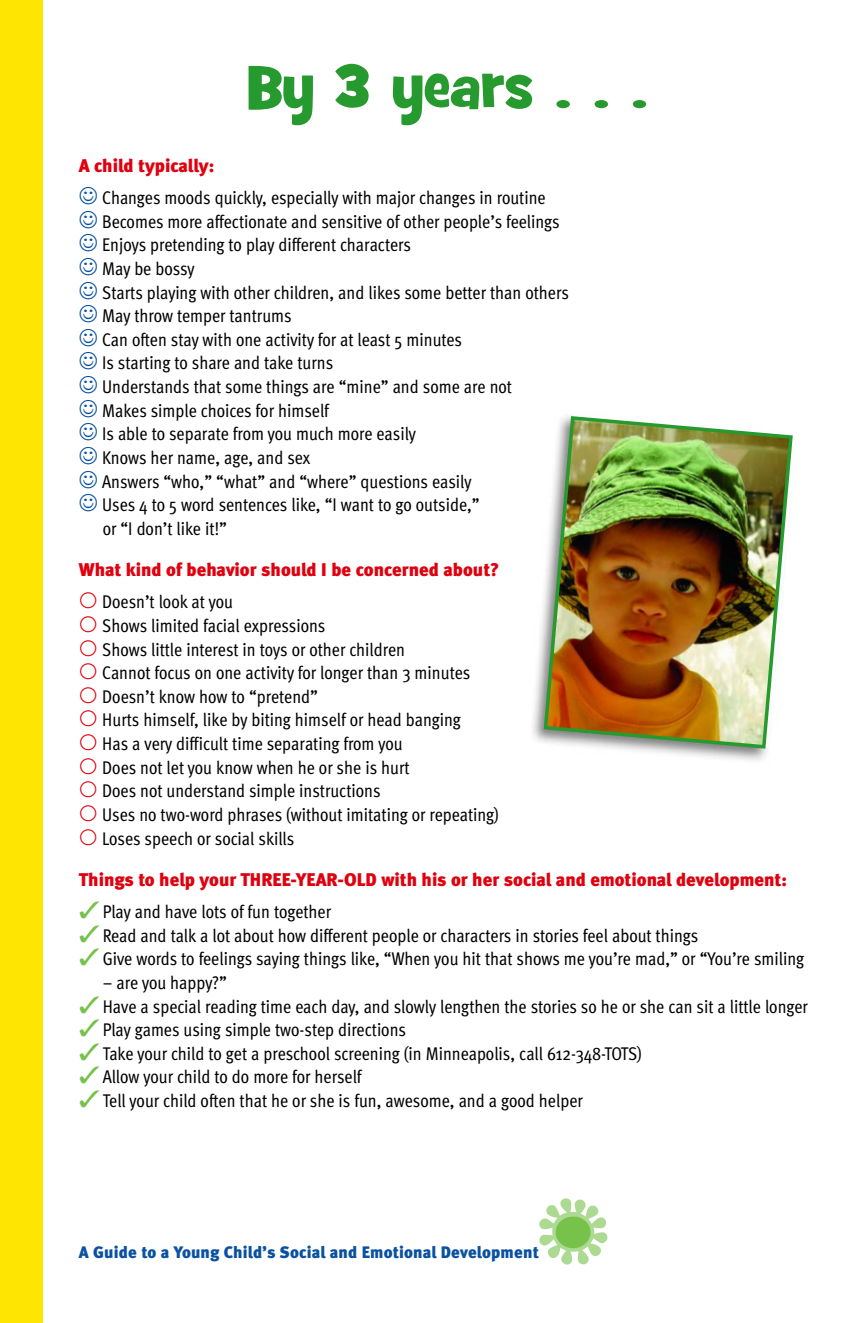
<style>
.page{position:relative;width:851px;height:1323px;background:#fff}
.page>*{position:absolute;margin:0;border:0;box-sizing:border-box;transform-origin:0 0}
.t1{font:57.75px "Grilled Cheese BTN";color:#279a2f}
.t2{font:18.38px "Meta Cond";color:#000}
.t3{font:900 18.38px "Meta";color:#e0000f}
.t4{font:900 16.62px "Meta";letter-spacing:.01em;color:#0a51a1}
.s1{color:#0a51a1}
.s2{font-family:"European Pi Three";font-size:22.75px;color:#e0000f}
.s3{color:#76c24a}
</style>
<div class="page">
<div style="left:0;top:0;width:42px;height:1323px;background:#ffe602"></div>
<img style="left:533px;top:633px;width:234px;height:128px">
<img style="left:541px;top:415px;width:252px;height:336px">
<svg style="left:555px;top:1216px;width:36px;height:33px"></svg>
<h1 class="t1" style="left:247px;top:56px;width:402px">By 3 years . . .</h1>
<p class="t3" style="left:79px;top:157px;width:137px">A child typically:</p>
<p class="t2" style="left:79px;top:191px;width:468px"><span class="s1">☺</span> Changes moods quickly, especially with major changes in routine</p>
<p class="t2" style="left:79px;top:215px;width:482px"><span class="s1">☺</span> Becomes more affectionate and sensitive of other people’s feelings</p>
<p class="t2" style="left:79px;top:238px;width:334px"><span class="s1">☺</span> Enjoys pretending to play different characters</p>
<p class="t2" style="left:79px;top:262px;width:117px"><span class="s1">☺</span> May be bossy</p>
<p class="t2" style="left:79px;top:286px;width:491px"><span class="s1">☺</span> Starts playing with other children, and likes some better than others</p>
<p class="t2" style="left:79px;top:309px;width:214px"><span class="s1">☺</span> May throw temper tantrums</p>
<p class="t2" style="left:79px;top:333px;width:385px"><span class="s1">☺</span> Can often stay with one activity for at least 5 minutes</p>
<p class="t2" style="left:79px;top:356px;width:256px"><span class="s1">☺</span> Is starting to share and take turns</p>
<p class="t2" style="left:79px;top:380px;width:435px"><span class="s1">☺</span> Understands that some things are “mine” and some are not</p>
<p class="t2" style="left:79px;top:404px;width:252px"><span class="s1">☺</span> Makes simple choices for himself</p>
<p class="t2" style="left:79px;top:427px;width:338px"><span class="s1">☺</span> Is able to separate from you much more easily</p>
<p class="t2" style="left:79px;top:451px;width:233px"><span class="s1">☺</span> Knows her name, age, and sex</p>
<p class="t2" style="left:79px;top:475px;width:394px"><span class="s1">☺</span> Answers “who,” “what” and “where” questions easily</p>
<p class="t2" style="left:79px;top:498px;width:402px"><span class="s1">☺</span> Uses 4 to 5 word sentences like, “I want to go outside,”</p>
<p class="t2" style="left:103px;top:522px;width:126px">or “I don’t like it!”</p>
<p class="t3" style="left:79px;top:561px;width:422px">What kind of behavior should I be concerned about?</p>
<p class="t2" style="left:79px;top:595px;width:156px"><span class="s2">-</span> Doesn’t look at you</p>
<p class="t2" style="left:79px;top:619px;width:248px"><span class="s2">-</span> Shows limited facial expressions</p>
<p class="t2" style="left:79px;top:643px;width:328px"><span class="s2">-</span> Shows little interest in toys or other children</p>
<p class="t2" style="left:79px;top:666px;width:393px"><span class="s2">-</span> Cannot focus on one activity for longer than 3 minutes</p>
<p class="t2" style="left:79px;top:690px;width:241px"><span class="s2">-</span> Doesn’t know how to “pretend”</p>
<p class="t2" style="left:79px;top:713px;width:383px"><span class="s2">-</span> Hurts himself, like by biting himself or head banging</p>
<p class="t2" style="left:79px;top:737px;width:325px"><span class="s2">-</span> Has a very difficult time separating from you</p>
<p class="t2" style="left:79px;top:761px;width:332px"><span class="s2">-</span> Does not let you know when he or she is hurt</p>
<p class="t2" style="left:79px;top:784px;width:303px"><span class="s2">-</span> Does not understand simple instructions</p>
<p class="t2" style="left:79px;top:808px;width:421px"><span class="s2">-</span> Uses no two-word phrases (without imitating or repeating)</p>
<p class="t2" style="left:79px;top:832px;width:217px"><span class="s2">-</span> Loses speech or social skills</p>
<p class="t3" style="left:79px;top:871px;width:709px">Things to help your THREE-YEAR-OLD with his or her social and emotional development:</p>
<p class="t2" style="left:79px;top:905px;width:254px"><span class="s3">✓</span>Play and have lots of fun together</p>
<p class="t2" style="left:79px;top:929px;width:621px"><span class="s3">✓</span>Read and talk a lot about how different people or characters in stories feel about things</p>
<p class="t2" style="left:79px;top:952px;width:726px"><span class="s3">✓</span>Give words to feelings saying things like, “When you hit that shows me you’re mad,” or “You’re smiling</p>
<p class="t2" style="left:103px;top:976px;width:126px">– are you happy?”</p>
<p class="t2" style="left:79px;top:1000px;width:730px"><span class="s3">✓</span>Have a special reading time each day, and slowly lengthen the stories so he or she can sit a little longer</p>
<p class="t2" style="left:79px;top:1023px;width:329px"><span class="s3">✓</span>Play games using simple two-step directions</p>
<p class="t2" style="left:79px;top:1047px;width:564px"><span class="s3">✓</span>Take your child to get a preschool screening (in Minneapolis, call 612-348-TOTS)</p>
<p class="t2" style="left:79px;top:1070px;width:284px"><span class="s3">✓</span>Allow your child to do more for herself</p>
<p class="t2" style="left:79px;top:1094px;width:505px"><span class="s3">✓</span>Tell your child often that he or she is fun, awesome, and a good helper</p>
<p class="t4" style="left:79px;top:1245px;width:461px">A Guide to a Young Child’s Social and Emotional Development</p>
</div>
